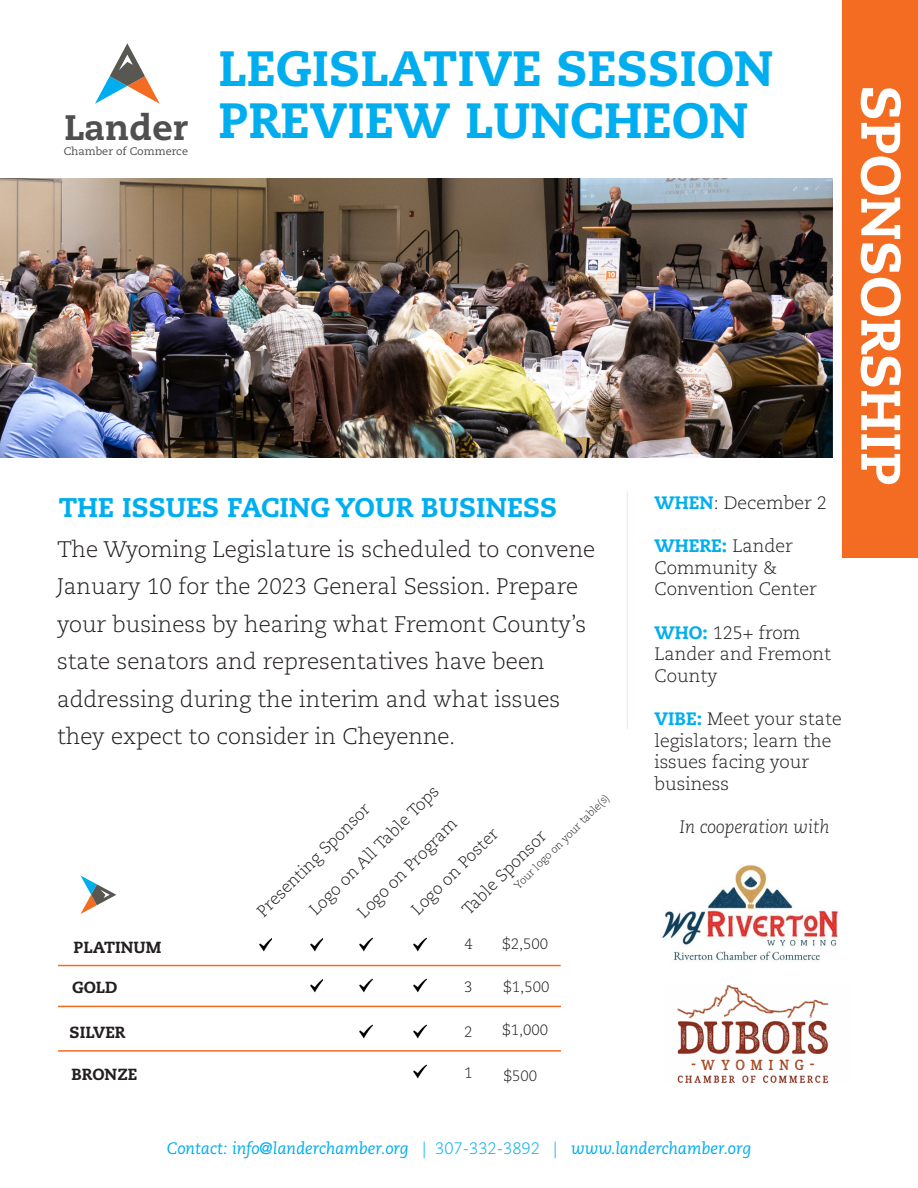
<style>
.page{position:relative;width:918px;height:1188px;background:#fff}
.page>*{position:absolute;margin:0;border:0;box-sizing:border-box;transform-origin:0 0}
.t1{font:800 55.5px "Caecilia LT Std";color:#fff}
.t2{font:800 49.5px/52.5px "Caecilia LT Std";color:#00aeef}
.t3{font:800 35.4px "Caecilia LT Std";color:#4e4f4e}
.t4{font:800 27px "Caecilia LT Std";color:#00aeef}
.t5{font:300 22.5px/37.5px "Caecilia LT Std";color:#231f20}
.t6{font:300 18px/21.6px "Caecilia LT Std";color:#231f20}
.t7{font:italic 300 18px "Caecilia LT Std";color:#231f20}
.t8{font:800 18px "Caecilia LT Std";color:#00aeef}
.t9{font:300 16.5px "Caecilia LT Std";color:#231f20}
.t10{font:italic 16.5px "Caecilia LT Std";color:#00aeef}
.t11{font:800 16.05px "Caecilia LT Std";color:#231f20}
.t12{font:300 15px "Caecilia LT Std";color:#231f20}
.t13{font:10.95px "Caecilia LT Std";color:#4e4f4e}
.t14{font:300 10.5px "Caecilia LT Std";color:#231f20}
.s1{font-weight:800;color:#00aeef}
.s2{font-weight:300;color:#231f20}
.s3{font-weight:300;font-style:normal}
</style>
<div class="page">
<img style="left:0;top:178px;width:833px;height:280px">
<svg style="left:95px;top:43px;width:65px;height:61px"></svg>
<div style="left:841px;top:0;width:77px;height:558px;background:#f36c21"></div>
<hr style="left:627px;top:492px;width:1px;height:237px;background:#f36c21">
<svg style="left:81px;top:876px;width:35px;height:38px"></svg>
<hr style="left:58px;top:965px;width:503px;height:1px;background:#f36c21">
<hr style="left:58px;top:1006px;width:503px;height:1px;background:#f36c21">
<hr style="left:58px;top:1050px;width:503px;height:2px;background:#f36c21">
<img style="left:413px;top:938px;width:13px;height:14px">
<img style="left:413px;top:979px;width:13px;height:14px">
<img style="left:413px;top:1025px;width:13px;height:14px">
<img style="left:359px;top:938px;width:13px;height:14px">
<img style="left:359px;top:979px;width:13px;height:14px">
<img style="left:359px;top:1025px;width:13px;height:14px">
<img style="left:310px;top:938px;width:13px;height:14px">
<img style="left:310px;top:979px;width:13px;height:14px">
<img style="left:259px;top:938px;width:13px;height:14px">
<img style="left:413px;top:1065px;width:13px;height:14px">
<img style="left:662px;top:864px;width:177px;height:98px">
<img style="left:677px;top:985px;width:152px;height:97px">
<p class="t3" style="left:64px;top:106px;width:125px">Lander</p>
<p class="t13" style="left:64px;top:145px;width:126px">Chamber of Commerce</p>
<p class="t2" style="left:218px;top:42px;width:557px">LEGISLATIVE SESSION<br>PREVIEW LUNCHEON</p>
<p class="t4" style="left:59px;top:491px;width:500px">THE ISSUES FACING YOUR BUSINESS</p>
<p class="t5" style="left:57px;top:531px;width:540px">The Wyoming Legislature is scheduled to convene January 10 for the 2023 General Session. Prepare your business by hearing what Fremont County’s state senators and representatives have been addressing during the interim and what issues they expect to consider in Cheyenne.</p>
<p class="t11" style="left:74px;top:937px;width:89px">PLATINUM</p>
<p class="t11" style="left:72px;top:978px;width:47px">GOLD</p>
<p class="t11" style="left:70px;top:1023px;width:57px">SILVER</p>
<p class="t11" style="left:72px;top:1064px;width:67px">BRONZE</p>
<p class="t9" style="left:305px;top:906px;width:177px;rotate:-45deg">Logo on All Table Tops</p>
<p class="t14" style="left:512px;top:883px;width:131px;rotate:-45deg">Your logo on your table(s)</p>
<p class="t9" style="left:253px;top:907px;width:153px;rotate:-45deg">Presenting Sponsor</p>
<p class="t9" style="left:354px;top:908px;width:135px;rotate:-45deg">Logo on Program</p>
<p class="t9" style="left:408px;top:905px;width:116px;rotate:-45deg">Logo on Poster</p>
<p class="t9" style="left:458px;top:906px;width:113px;rotate:-45deg">Table Sponsor</p>
<p class="t12" style="left:464px;top:935px;width:10px">4</p>
<p class="t12" style="left:502px;top:935px;width:47px">$2,500</p>
<p class="t12" style="left:464px;top:979px;width:10px">3</p>
<p class="t12" style="left:464px;top:1023px;width:10px">2</p>
<p class="t12" style="left:464px;top:1065px;width:10px">1</p>
<p class="t12" style="left:504px;top:979px;width:47px">$1,500</p>
<p class="t12" style="left:502px;top:1021px;width:47px">$1,000</p>
<p class="t12" style="left:504px;top:1067px;width:35px">$500</p>
<p class="t6" style="left:654px;top:492px;width:174px"><span class="s1">WHEN</span>: December 2</p>
<p class="t8" style="left:654px;top:535px;width:140px">WHERE: <span class="s2">Lander</span></p>
<p class="t6" style="left:654px;top:557px;width:125px">Community &amp;</p>
<p class="t6" style="left:654px;top:579px;width:164px">Convention Center</p>
<p class="t6" style="left:654px;top:622px;width:148px"><span class="s1">WHO:</span> 125+ from</p>
<p class="t6" style="left:654px;top:644px;width:178px">Lander and Fremont<br>County</p>
<p class="t6" style="left:654px;top:708px;width:189px"><span class="s1">VIBE:</span> Meet your state legislators; learn the</p>
<p class="t6" style="left:654px;top:752px;width:156px">issues facing your business</p>
<p class="t7" style="left:679px;top:817px;width:152px">In cooperation with</p>
<p class="t1" style="left:915px;top:86px;width:401px;rotate:90deg">SPONSORSHIP</p>
<p class="t10" style="left:167px;top:1139px;width:586px">Contact: info@landerchamber.org <span class="s3">| 307-332-3892 |</span> www.landerchamber.org</p>
</div>
